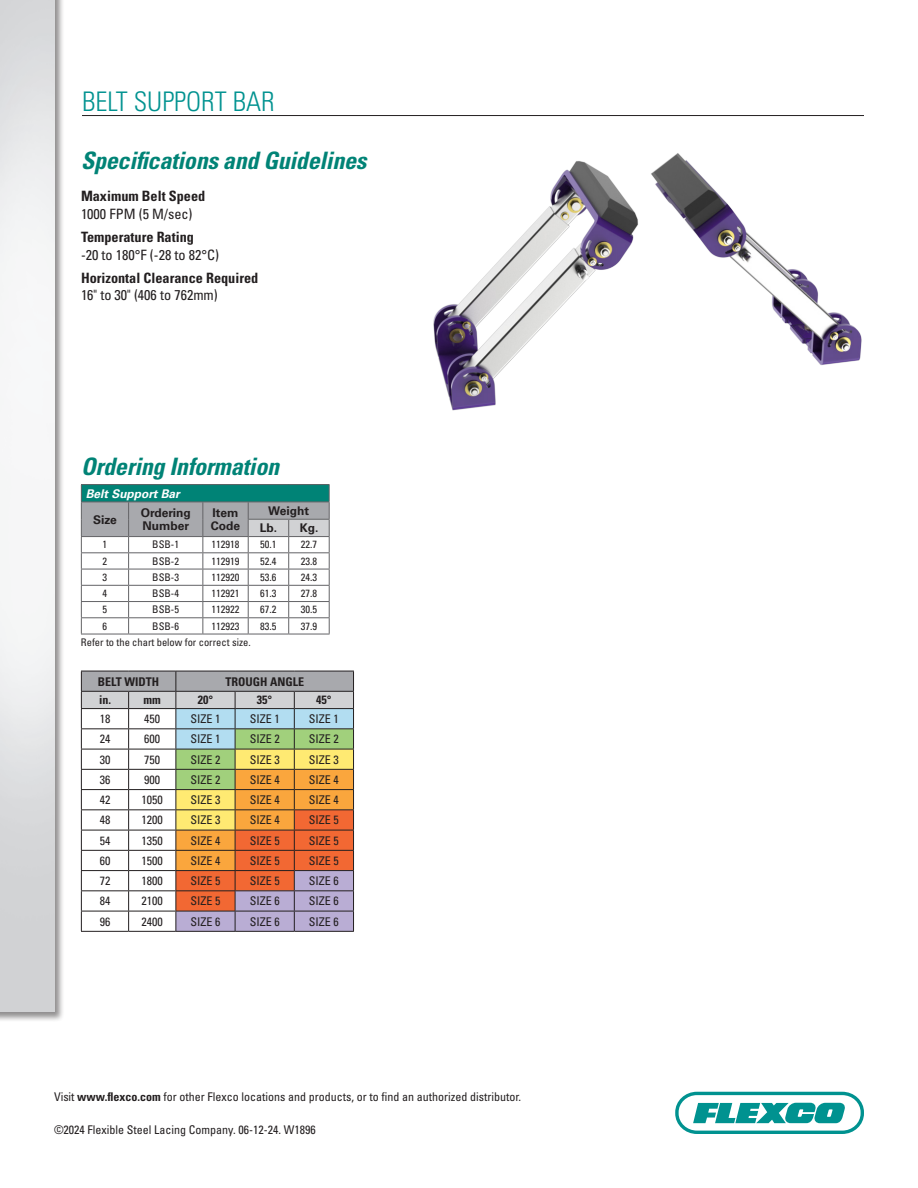
<style>
.page{position:relative;width:918px;height:1188px;background:#fff}
.page>*{position:absolute;margin:0;border:0;box-sizing:border-box;transform-origin:0 0}
.t1{font:300 condensed 27px "Univers LT Std";color:#009290}
.sub_hdr{font:italic 700 condensed 24px "Univers LT Std";letter-spacing:-.01em;color:#008376}
.Specification{font:condensed 14.25px "Univers LT Std";color:#231f20}
.Specification-2{font:700 condensed 14.25px "Univers LT Std";color:#231f20}
.Specification_HEADER{font:700 condensed 14.25px "Univers LT Std";color:#231f20}
.address_locations{font:condensed 12px "Univers LT Std";color:#231f20}
.copyWrite_info{font:condensed 12px "Univers LT Std";color:#231f20}
.column_hdr{font:700 12px/13.5px "Univers LT Std";color:#231f20}
.t2{font:700 condensed 12px "Univers LT Std";color:#231f20}
.product_hdr{font:italic 700 12px "Univers LT Std";color:#fff}
.listings{font:condensed 10.5px "Univers LT Std";color:#231f20}
.s1{font-weight:700}
</style>
<div class="page">
<svg style="left:675px;top:1092px;width:189px;height:42px"></svg>
<div style="left:0;top:0;width:64px;height:1022px;background:#231f20;opacity:.5"></div>
<img style="left:0;top:0;width:55px;height:1012px">
<hr style="left:82px;top:115px;width:782px;height:1px;background:#231f20">
<img style="left:433px;top:153px;width:429px;height:258px">
<hr style="left:129px;top:634px;width:74px;height:1px;background:#636366">
<hr style="left:203px;top:634px;width:45px;height:1px;background:#636366">
<hr style="left:248px;top:634px;width:41px;height:1px;background:#636366">
<hr style="left:289px;top:634px;width:41px;height:1px;background:#636366">
<hr style="left:81px;top:484px;width:48px;height:1px;background:#636366">
<hr style="left:129px;top:484px;width:74px;height:1px;background:#636366">
<hr style="left:203px;top:484px;width:45px;height:1px;background:#636366">
<hr style="left:248px;top:484px;width:41px;height:1px;background:#636366">
<hr style="left:289px;top:484px;width:41px;height:1px;background:#636366">
<svg style="left:81px;top:485px;width:249px;height:149px"></svg>
<hr style="left:81px;top:634px;width:48px;height:1px;background:#636366">
<svg style="left:81px;top:671px;width:273px;height:260px"></svg>
<hr style="left:81px;top:931px;width:48px;height:1px;background:#231f20">
<hr style="left:129px;top:931px;width:47px;height:1px;background:#231f20">
<hr style="left:176px;top:931px;width:59px;height:1px;background:#231f20">
<hr style="left:235px;top:931px;width:59px;height:1px;background:#231f20">
<hr style="left:294px;top:931px;width:60px;height:1px;background:#231f20">
<p class="t1" style="left:82px;top:85px;width:194px">BELT SUPPORT BAR</p>
<p class="sub_hdr" style="left:81px;top:145px;width:287px">Specifications and Guidelines</p>
<p class="Specification_HEADER" style="left:81px;top:188px;width:126px">Maximum Belt Speed</p>
<p class="Specification" style="left:81px;top:204px;width:113px">1000 FPM (5 M/sec)</p>
<p class="Specification-2" style="left:81px;top:229px;width:114px">Temperature Rating</p>
<p class="Specification" style="left:81px;top:245px;width:139px">-20 to 180°F (-28 to 82°C)</p>
<p class="Specification-2" style="left:81px;top:270px;width:179px">Horizontal Clearance Required</p>
<p class="Specification" style="left:81px;top:286px;width:138px">16" to 30" (406 to 762mm)</p>
<p class="sub_hdr" style="left:81px;top:452px;width:200px">Ordering Information</p>
<p class="product_hdr" style="left:86px;top:486px;width:96px">Belt Support Bar</p>
<p class="column_hdr" style="left:93px;top:513px;width:25px">Size</p>
<p class="column_hdr" style="left:141px;top:506px;width:51px">Ordering<br>Number</p>
<p class="column_hdr" style="left:211px;top:506px;width:31px">Item<br>Code</p>
<p class="column_hdr" style="left:268px;top:504px;width:42px">Weight</p>
<p class="column_hdr" style="left:260px;top:521px;width:19px">Lb.</p>
<p class="column_hdr" style="left:300px;top:521px;width:20px">Kg.</p>
<p class="listings" style="left:103px;top:538px;width:6px">1</p>
<p class="listings" style="left:152px;top:538px;width:28px">BSB-1</p>
<p class="listings" style="left:212px;top:538px;width:29px">112918</p>
<p class="listings" style="left:260px;top:538px;width:18px">50.1</p>
<p class="listings" style="left:301px;top:538px;width:18px">22.7</p>
<p class="listings" style="left:103px;top:554px;width:6px">2</p>
<p class="listings" style="left:152px;top:554px;width:28px">BSB-2</p>
<p class="listings" style="left:212px;top:554px;width:29px">112919</p>
<p class="listings" style="left:260px;top:554px;width:18px">52.4</p>
<p class="listings" style="left:301px;top:554px;width:18px">23.8</p>
<p class="listings" style="left:103px;top:571px;width:6px">3</p>
<p class="listings" style="left:152px;top:571px;width:28px">BSB-3</p>
<p class="listings" style="left:212px;top:571px;width:29px">112920</p>
<p class="listings" style="left:260px;top:571px;width:18px">53.6</p>
<p class="listings" style="left:301px;top:571px;width:18px">24.3</p>
<p class="listings" style="left:103px;top:587px;width:6px">4</p>
<p class="listings" style="left:152px;top:587px;width:28px">BSB-4</p>
<p class="listings" style="left:212px;top:587px;width:29px">112921</p>
<p class="listings" style="left:260px;top:587px;width:18px">61.3</p>
<p class="listings" style="left:301px;top:587px;width:18px">27.8</p>
<p class="listings" style="left:103px;top:603px;width:6px">5</p>
<p class="listings" style="left:152px;top:603px;width:28px">BSB-5</p>
<p class="listings" style="left:212px;top:603px;width:29px">112922</p>
<p class="listings" style="left:260px;top:603px;width:18px">67.2</p>
<p class="listings" style="left:301px;top:603px;width:18px">30.5</p>
<p class="listings" style="left:103px;top:619px;width:6px">6</p>
<p class="listings" style="left:152px;top:619px;width:28px">BSB-6</p>
<p class="listings" style="left:212px;top:619px;width:29px">112923</p>
<p class="listings" style="left:260px;top:619px;width:18px">83.5</p>
<p class="listings" style="left:301px;top:619px;width:18px">37.9</p>
<p class="listings" style="left:81px;top:636px;width:171px">Refer to the chart below for correct size.</p>
<p class="t2" style="left:98px;top:674px;width:63px">BELT WIDTH</p>
<p class="t2" style="left:225px;top:674px;width:80px">TROUGH ANGLE</p>
<p class="t2" style="left:99px;top:693px;width:13px">in.</p>
<p class="t2" style="left:144px;top:693px;width:19px">mm</p>
<p class="t2" style="left:198px;top:693px;width:17px">20°</p>
<p class="t2" style="left:257px;top:693px;width:17px">35°</p>
<p class="t2" style="left:316px;top:693px;width:17px">45°</p>
<p class="address_locations" style="left:100px;top:711px;width:12px">18</p>
<p class="address_locations" style="left:144px;top:711px;width:17px">450</p>
<p class="address_locations" style="left:190px;top:711px;width:32px">SIZE 1</p>
<p class="address_locations" style="left:250px;top:711px;width:31px">SIZE 1</p>
<p class="address_locations" style="left:309px;top:711px;width:31px">SIZE 1</p>
<p class="address_locations" style="left:100px;top:731px;width:12px">24</p>
<p class="address_locations" style="left:144px;top:731px;width:17px">600</p>
<p class="address_locations" style="left:190px;top:731px;width:32px">SIZE 1</p>
<p class="address_locations" style="left:250px;top:731px;width:31px">SIZE 2</p>
<p class="address_locations" style="left:309px;top:731px;width:31px">SIZE 2</p>
<p class="address_locations" style="left:100px;top:752px;width:12px">30</p>
<p class="address_locations" style="left:144px;top:752px;width:17px">750</p>
<p class="address_locations" style="left:190px;top:752px;width:32px">SIZE 2</p>
<p class="address_locations" style="left:250px;top:752px;width:31px">SIZE 3</p>
<p class="address_locations" style="left:309px;top:752px;width:31px">SIZE 3</p>
<p class="address_locations" style="left:100px;top:772px;width:12px">36</p>
<p class="address_locations" style="left:144px;top:772px;width:17px">900</p>
<p class="address_locations" style="left:190px;top:772px;width:32px">SIZE 2</p>
<p class="address_locations" style="left:250px;top:772px;width:31px">SIZE 4</p>
<p class="address_locations" style="left:309px;top:772px;width:31px">SIZE 4</p>
<p class="address_locations" style="left:100px;top:792px;width:12px">42</p>
<p class="address_locations" style="left:142px;top:792px;width:23px">1050</p>
<p class="address_locations" style="left:190px;top:792px;width:32px">SIZE 3</p>
<p class="address_locations" style="left:250px;top:792px;width:31px">SIZE 4</p>
<p class="address_locations" style="left:309px;top:792px;width:31px">SIZE 4</p>
<p class="address_locations" style="left:100px;top:812px;width:12px">48</p>
<p class="address_locations" style="left:142px;top:812px;width:23px">1200</p>
<p class="address_locations" style="left:190px;top:812px;width:32px">SIZE 3</p>
<p class="address_locations" style="left:250px;top:812px;width:31px">SIZE 4</p>
<p class="address_locations" style="left:309px;top:812px;width:31px">SIZE 5</p>
<p class="address_locations" style="left:100px;top:833px;width:12px">54</p>
<p class="address_locations" style="left:142px;top:833px;width:23px">1350</p>
<p class="address_locations" style="left:190px;top:833px;width:32px">SIZE 4</p>
<p class="address_locations" style="left:250px;top:833px;width:31px">SIZE 5</p>
<p class="address_locations" style="left:309px;top:833px;width:31px">SIZE 5</p>
<p class="address_locations" style="left:100px;top:853px;width:12px">60</p>
<p class="address_locations" style="left:142px;top:853px;width:23px">1500</p>
<p class="address_locations" style="left:190px;top:853px;width:32px">SIZE 4</p>
<p class="address_locations" style="left:250px;top:853px;width:31px">SIZE 5</p>
<p class="address_locations" style="left:309px;top:853px;width:31px">SIZE 5</p>
<p class="address_locations" style="left:100px;top:873px;width:12px">72</p>
<p class="address_locations" style="left:142px;top:873px;width:23px">1800</p>
<p class="address_locations" style="left:190px;top:873px;width:32px">SIZE 5</p>
<p class="address_locations" style="left:250px;top:873px;width:31px">SIZE 5</p>
<p class="address_locations" style="left:309px;top:873px;width:31px">SIZE 6</p>
<p class="address_locations" style="left:100px;top:893px;width:12px">84</p>
<p class="address_locations" style="left:142px;top:893px;width:23px">2100</p>
<p class="address_locations" style="left:190px;top:893px;width:32px">SIZE 5</p>
<p class="address_locations" style="left:250px;top:893px;width:31px">SIZE 6</p>
<p class="address_locations" style="left:309px;top:893px;width:31px">SIZE 6</p>
<p class="address_locations" style="left:100px;top:914px;width:12px">96</p>
<p class="address_locations" style="left:142px;top:914px;width:23px">2400</p>
<p class="address_locations" style="left:190px;top:914px;width:32px">SIZE 6</p>
<p class="address_locations" style="left:250px;top:914px;width:31px">SIZE 6</p>
<p class="address_locations" style="left:309px;top:914px;width:31px">SIZE 6</p>
<p class="address_locations" style="left:54px;top:1089px;width:469px">Visit <span class="s1">www.flexco.com</span> for other Flexco locations and products, or to find an authorized distributor.</p>
<p class="copyWrite_info" style="left:54px;top:1122px;width:263px">©2024 Flexible Steel Lacing Company. 06-12-24. W1896</p>
</div>
